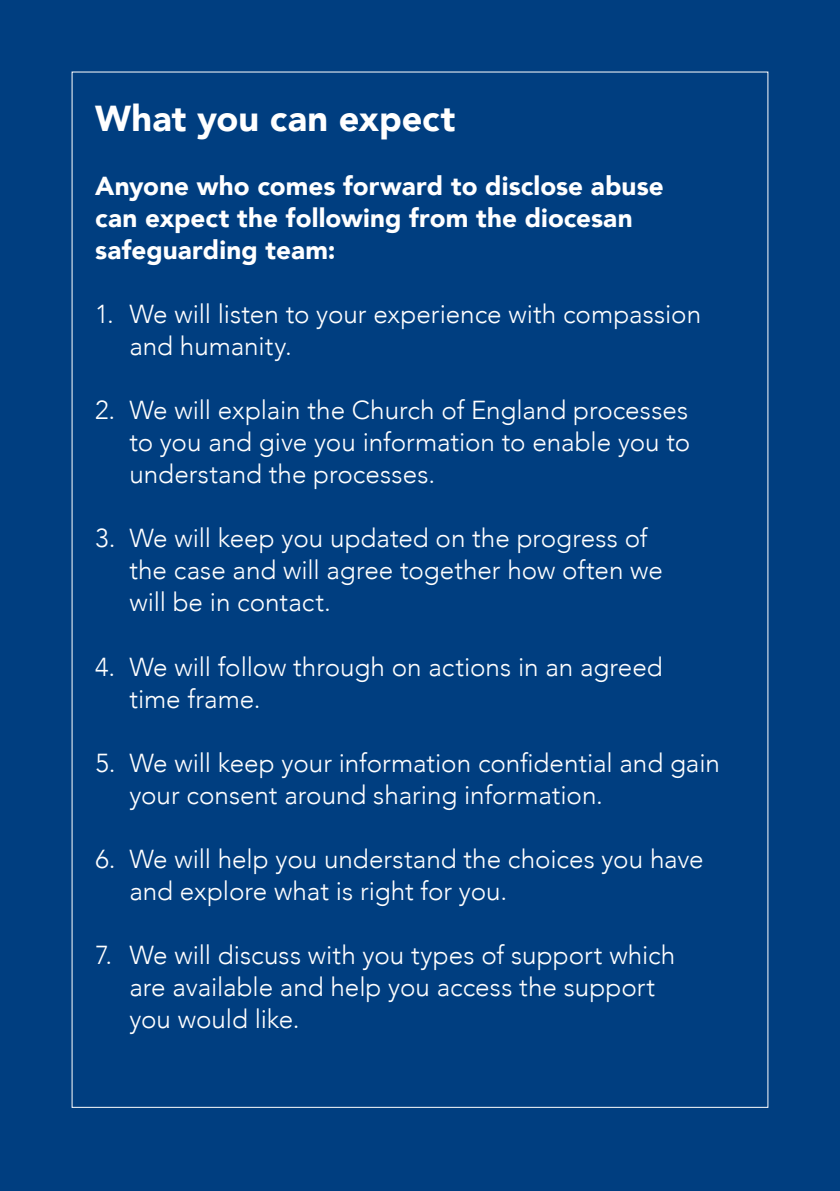
<style>
.page{position:relative;width:840px;height:1191px;background:#fff}
.page>*{position:absolute;margin:0;border:0;box-sizing:border-box;transform-origin:0 0}
.t1{font:900 36px "Avenir";letter-spacing:.005em;color:#fff}
.t2{font:300 26px/32px "Avenir";color:#fff}
.t3{font:900 26px/32px "Avenir";letter-spacing:.005em;color:#fff}
</style>
<div class="page">
<div style="left:0;top:0;width:839px;height:1191px;background:#003e80"></div>
<h1 class="t1" style="left:95px;top:88px;width:361px">What you can expect</h1>
<p class="t3" style="left:95px;top:169px;width:569px">Anyone who comes forward to disclose abuse can expect the following from the diocesan safeguarding team:</p>
<p class="t2" style="left:129px;top:298px;width:573px;text-indent:-34px">1. We will listen to your experience with compassion and humanity.</p>
<p class="t2" style="left:129px;top:394px;width:562px;text-align:justify;text-indent:-34px">2. We will explain the Church of England processes to you and give you information to enable you to understand the processes.</p>
<p class="t2" style="left:129px;top:522px;width:535px;text-indent:-34px">3. We will keep you updated on the progress of the case and will agree together how often we will be in contact.</p>
<p class="t2" style="left:129px;top:650px;width:534px;text-indent:-34px">4. We will follow through on actions in an agreed time frame.</p>
<p class="t2" style="left:129px;top:746px;width:591px;text-indent:-34px">5. We will keep your information confidential and gain your consent around sharing information.</p>
<p class="t2" style="left:129px;top:842px;width:575px;text-indent:-34px">6. We will help you understand the choices you have and explore what is right for you.</p>
<p class="t2" style="left:129px;top:938px;width:547px;text-indent:-34px">7. We will discuss with you types of support which are available and help you access the support you would like.</p>
</div>
